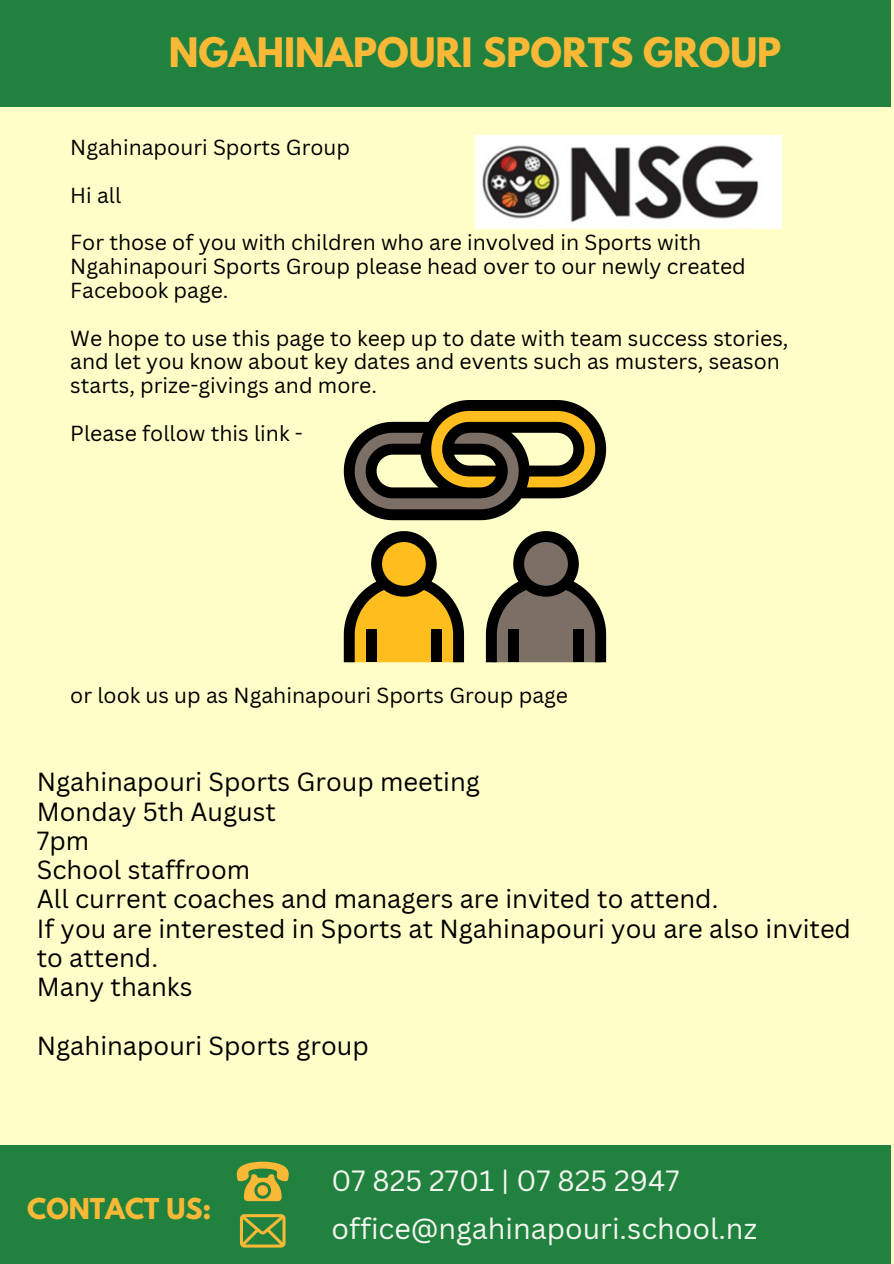
<style>
.page{position:relative;width:894px;height:1264px;background:#fff}
.page>*{position:absolute;margin:0;border:0;box-sizing:border-box;transform-origin:0 0}
.t1{font:700 36px "League Spartan";color:#f9b937}
.t2{font:28.5px "Canva Sans";color:#f4f5f0}
.t3{font:25.5px/29.2px "Canva Sans";color:#000}
.t4{font:700 25.5px "League Spartan";color:#f9b937}
.t5{font:21.15px/23.9px "Canva Sans";color:#000}
</style>
<div class="page">
<div style="left:0;top:0;width:893px;height:1263px;background:#fffec8"></div>
<div style="left:0;top:0;width:890px;height:106px;background:#20823e"></div>
<div style="left:0;top:1145px;width:890px;height:118px;background:#20823e"></div>
<svg style="left:236px;top:1161px;width:53px;height:39px"></svg>
<svg style="left:240px;top:1214px;width:45px;height:33px"></svg>
<img style="left:475px;top:135px;width:306px;height:94px">
<svg style="left:344px;top:531px;width:120px;height:131px"></svg>
<div style="left:365px;top:629px;width:11px;height:33px;background:#000"></div>
<div style="left:431px;top:629px;width:11px;height:33px;background:#000"></div>
<svg style="left:486px;top:531px;width:120px;height:131px"></svg>
<div style="left:507px;top:629px;width:11px;height:33px;background:#000"></div>
<div style="left:573px;top:629px;width:11px;height:33px;background:#000"></div>
<svg style="left:344px;top:400px;width:262px;height:120px"></svg>
<p class="t1" style="left:169px;top:34px;width:613px">NGAHINAPOURI SPORTS GROUP</p>
<p class="t5" style="left:70px;top:135px;width:281px">Ngahinapouri Sports Group</p>
<p class="t5" style="left:70px;top:182px;width:53px">Hi all</p>
<p class="t5" style="left:70px;top:230px;width:677px">For those of you with children who are involved in Sports with<br>Ngahinapouri Sports Group please head over to our newly created<br>Facebook page.</p>
<h4 class="t5" style="left:70px;top:325px;width:719px">We hope to use this page to keep up to date with team success stories, and let you know about key dates and events such as musters, season starts, prize-givings and more.</h4>
<h4 class="t5" style="left:70px;top:421px;width:234px">Please follow this link -</h4>
<p class="t5" style="left:70px;top:683px;width:499px">or look us up as Ngahinapouri Sports Group page</p>
<p class="t3" style="left:37px;top:766px;width:815px">Ngahinapouri Sports Group meeting<br>Monday 5th August<br>7pm<br>School staffroom<br>All current coaches and managers are invited to attend.<br>If you are interested in Sports at Ngahinapouri you are also invited to attend.<br>Many thanks</p>
<p class="t3" style="left:37px;top:1030px;width:333px">Ngahinapouri Sports group</p>
<p class="t4" style="left:27px;top:1195px;width:186px">CONTACT US:</p>
<p class="t2" style="left:331px;top:1160px;width:349px">07 825 2701 | 07 825 2947</p>
<p class="t2" style="left:331px;top:1208px;width:427px">office@ngahinapouri.school.nz</p>
</div>
